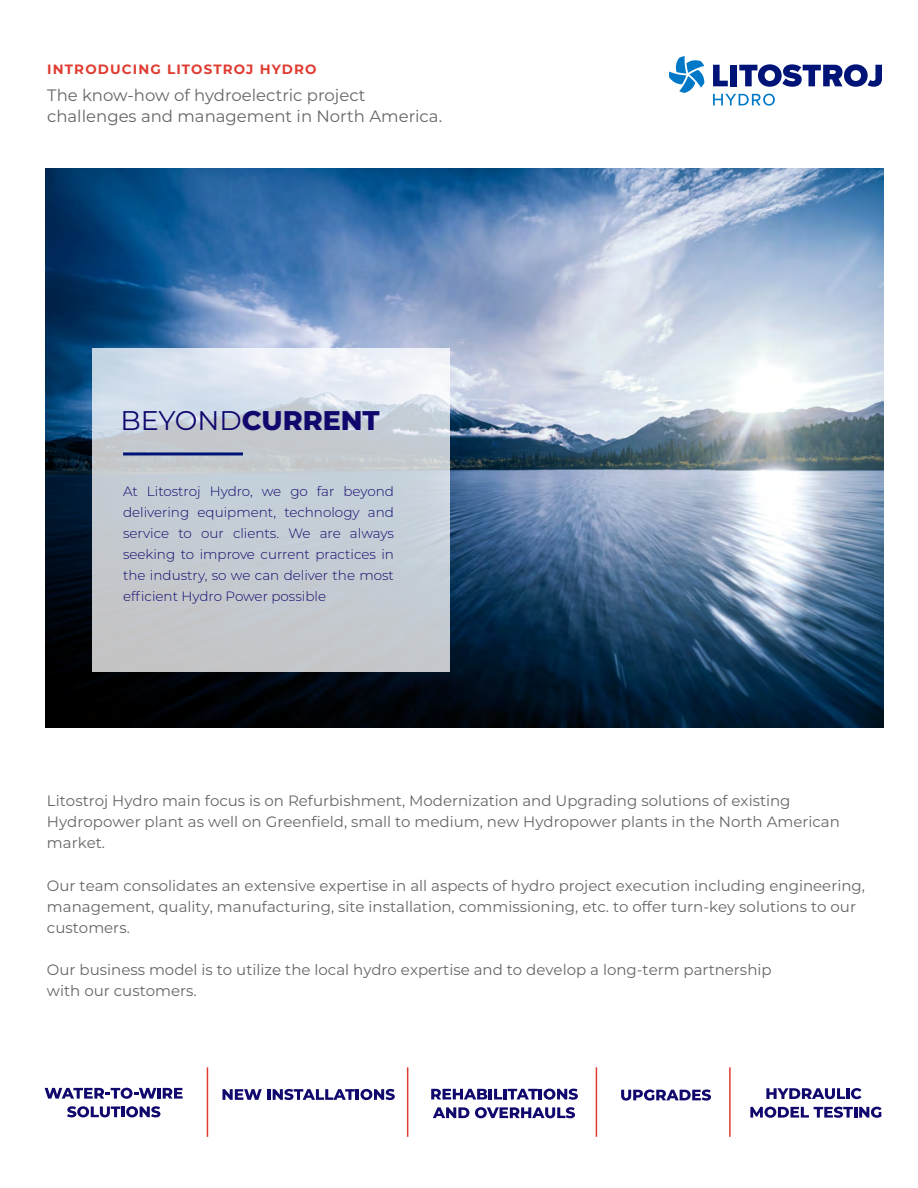
<style>
.page{position:relative;width:918px;height:1188px;background:#fff}
.page>*{position:absolute;margin:0;border:0;box-sizing:border-box;transform-origin:0 0}
.t1{font:800 27px "Montserrat";color:#10086d}
.t2{font:16.5px/21px "Montserrat";color:#666}
.t3{font:15px/21px "Montserrat";color:#666}
.t4{font:300 13.5px/21px "Montserrat";color:#10086d;text-align:justify}
.t5{font:700 13.5px "Montserrat";letter-spacing:.085em;color:#e03c31}
.s1{font-weight:400}
</style>
<div class="page">
<img style="left:45px;top:168px;width:838px;height:560px">
<svg style="left:93px;top:348px;width:357px;height:324px;background:#c9d0d7"></svg>
<hr style="left:123px;top:452px;width:120px;height:3px;background:#001478">
<svg style="left:713px;top:65px;width:15px;height:21px"></svg>
<div style="left:730px;top:65px;width:7px;height:21px;background:#001478"></div>
<svg style="left:739px;top:64px;width:143px;height:23px"></svg>
<svg style="left:669px;top:56px;width:35px;height:37px"></svg>
<svg style="left:713px;top:94px;width:62px;height:12px"></svg>
<svg style="left:45px;top:1088px;width:138px;height:11px"></svg>
<svg style="left:67px;top:1106px;width:93px;height:11px"></svg>
<svg style="left:222px;top:1089px;width:40px;height:11px"></svg>
<hr style="left:267px;top:1089px;width:4px;height:11px;background:#10086d">
<svg style="left:273px;top:1089px;width:122px;height:11px"></svg>
<svg style="left:621px;top:1089px;width:90px;height:12px"></svg>
<hr style="left:207px;top:1067px;width:1px;height:70px;background:#e03c31">
<hr style="left:407px;top:1067px;width:1px;height:70px;background:#e03c31">
<svg style="left:431px;top:1089px;width:147px;height:11px"></svg>
<svg style="left:433px;top:1107px;width:36px;height:11px"></svg>
<svg style="left:475px;top:1107px;width:100px;height:11px"></svg>
<hr style="left:596px;top:1067px;width:1px;height:70px;background:#e03c31">
<svg style="left:766px;top:1088px;width:95px;height:11px"></svg>
<svg style="left:750px;top:1107px;width:132px;height:11px"></svg>
<hr style="left:729px;top:1067px;width:2px;height:70px;background:#e03c31">
<p class="t5" style="left:47px;top:60px;width:271px">INTRODUCING LITOSTROJ HYDRO</p>
<p class="t2" style="left:47px;top:84px;width:396px">The know-how of hydroelectric project challenges and management in North America.</p>
<h1 class="t1" style="left:120px;top:400px;width:261px"><span class="s1">BEYOND</span>CURRENT</h1>
<p class="t4" style="left:123px;top:480px;width:272px">At Litostroj Hydro, we go far beyond delivering equipment, technology and service to our clients. We are always seeking to improve current practices in the industry, so we can deliver the most efficient Hydro Power possible</p>
<p class="t3" style="left:47px;top:790px;width:794px">Litostroj Hydro main focus is on Refurbishment, Modernization and Upgrading solutions of existing<br>Hydropower plant as well on Greenfield, small to medium, new Hydropower plants in the North American market.</p>
<p class="t3" style="left:47px;top:874px;width:820px">Our team consolidates an extensive expertise in all aspects of hydro project execution including engineering, management, quality, manufacturing, site installation, commissioning, etc. to offer turn-key solutions to our customers.</p>
<p class="t3" style="left:47px;top:958px;width:726px">Our business model is to utilize the local hydro expertise and to develop a long-term partnership with our customers.</p>
</div>
